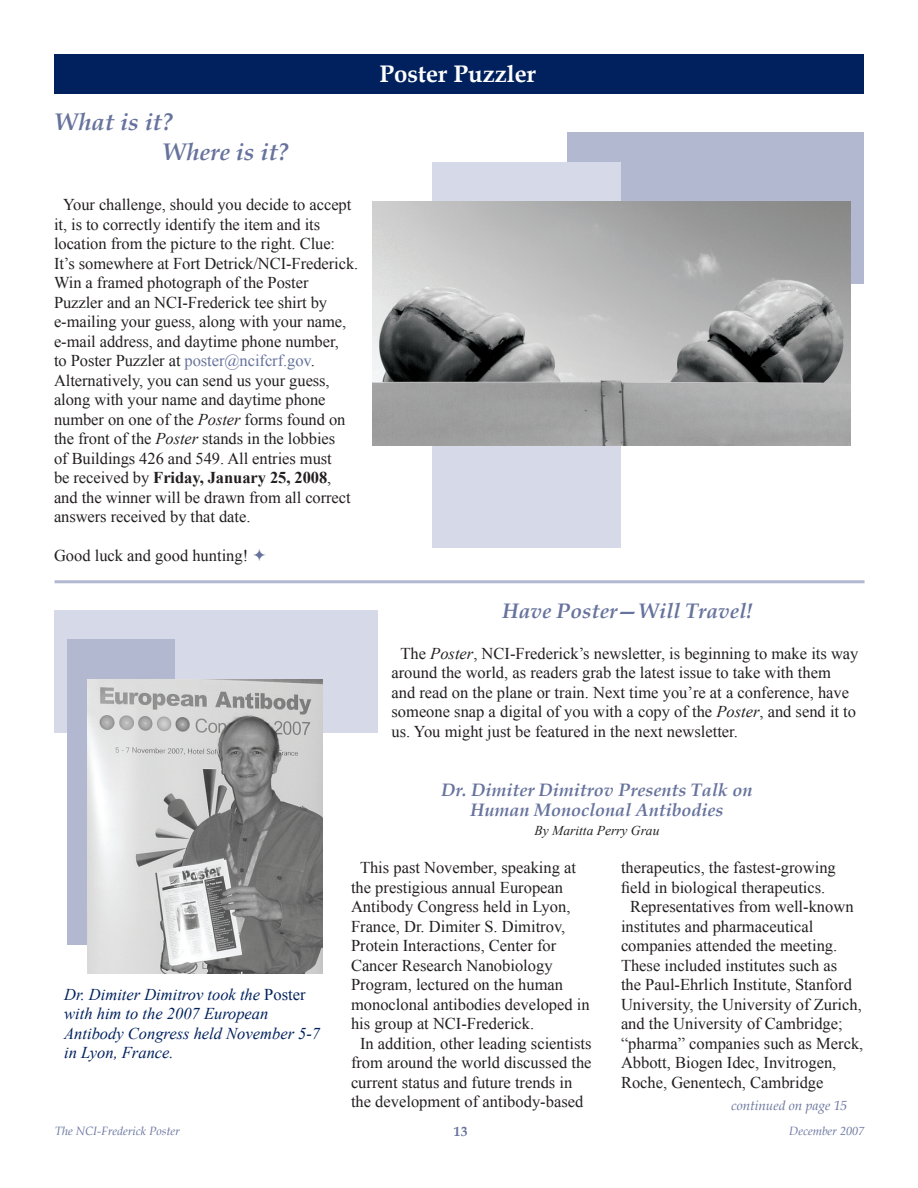
<style>
.page{position:relative;width:918px;height:1188px;background:#fff}
.page>*{position:absolute;margin:0;border:0;box-sizing:border-box;transform-origin:0 0}
._14pt_2_Line_Subhead{font:italic 700 24px "Book Antiqua";color:#67739d}
._16pt_White_Heading{font:700 24px "Book Antiqua";color:#fff}
._14pt_Subhead{font:italic 700 21px "Book Antiqua";color:#67739d}
._12pt_SubSubhead{font:italic 700 18px/19.5px "Book Antiqua";color:#67739d;text-align:center}
.Main_Text{font:16.5px/19.5px "Times New Roman";color:#231f20}
.Captions{font:italic 16.5px/19.5px "Times New Roman";color:#00215d}
._12pt_SubSubhead-2{font:italic 13.5px "Times New Roman";color:#231f20}
.jumpline_from{font:italic 13.5px "Book Antiqua";color:#67739d}
.t1{font:700 13.5px "Book Antiqua";color:#67739d}
.t2{font:italic 12px "Book Antiqua";color:#67739d}
.s1{color:#67739d}
.s2{font-style:italic}
.s3{font-weight:700}
.s4{font-style:normal}
</style>
<div class="page">
<div style="left:567px;top:132px;width:297px;height:152px;background:#b3b8d1"></div>
<div style="left:432px;top:162px;width:189px;height:386px;background:#d6d9e7"></div>
<div style="left:54px;top:610px;width:324px;height:123px;background:#d6d9e7"></div>
<div style="left:68px;top:639px;width:107px;height:306px;background:#b3b8d1"></div>
<div style="left:54px;top:54px;width:810px;height:39px;background:#00215d"></div>
<hr style="left:55px;top:580px;width:810px;height:3px;background:#b3b8d1">
<img style="left:372px;top:202px;width:478px;height:244px">
<img style="left:87px;top:679px;width:236px;height:294px">
<p class="_14pt_2_Line_Subhead" style="left:54px;top:105px;width:120px">What is it?</p>
<p class="_14pt_2_Line_Subhead" style="left:162px;top:135px;width:128px">Where is it?</p>
<p class="Main_Text" style="left:54px;top:194px;width:306px;text-indent:9px">Your challenge, should you decide to accept it, is to correctly identify the item and its location from the picture to the right. Clue:<br>It’s somewhere at Fort Detrick/NCI-Frederick.<br>Win a framed photograph of the Poster Puzzler and an NCI-Frederick tee shirt by e-mailing your guess, along with your name, e-mail address, and daytime phone number,<br>to Poster Puzzler at <span class="s1">poster@ncifcrf.gov</span>.<br>Alternatively, you can send us your guess, along with your name and daytime phone number on one of the <span class="s2">Poster</span> forms found on the front of the <span class="s2">Poster</span> stands in the lobbies<br>of Buildings 426 and 549. All entries must<br>be received by <span class="s3">Friday, January 25, 2008</span>, and the winner will be drawn from all correct answers received by that date.</p>
<p class="Main_Text" style="left:54px;top:545px;width:196px">Good luck and good hunting!</p>
<p class="_16pt_White_Heading" style="left:380px;top:58px;width:158px">Poster Puzzler</p>
<p class="_14pt_Subhead" style="left:502px;top:596px;width:252px">Have Poster—Will Travel!</p>
<p class="Main_Text" style="left:392px;top:643px;width:469px;text-indent:9px">The <span class="s2">Poster</span>, NCI-Frederick’s newsletter, is beginning to make its way around the world, as readers grab the latest issue to take with them and read on the plane or train. Next time you’re at a conference, have someone snap a digital of you with a copy of the <span class="s2">Poster</span>, and send it to us. You might just be featured in the next newsletter.</p>
<p class="Captions" style="left:64px;top:984px;width:258px">Dr. Dimiter Dimitrov took the <span class="s4">Poster </span>with him to the 2007 European<br>Antibody Congress held November 5-7 in Lyon, France.</p>
<p class="_12pt_SubSubhead" style="left:441px;top:780px;width:313px">Dr. Dimiter Dimitrov Presents Talk on<br>Human Monoclonal Antibodies</p>
<p class="_12pt_SubSubhead-2" style="left:535px;top:821px;width:126px">By Maritta Perry Grau</p>
<p class="Main_Text" style="left:351px;top:857px;width:240px;text-indent:9px">This past November, speaking at the prestigious annual European<br>Antibody Congress held in Lyon,<br>France, Dr. Dimiter S. Dimitrov,<br>Protein Interactions, Center for<br>Cancer Research Nanobiology<br>Program, lectured on the human monoclonal antibodies developed in his group at NCI-Frederick.</p>
<p class="Main_Text" style="left:351px;top:1033px;width:242px;text-indent:9px">In addition, other leading scientists from around the world discussed the current status and future trends in the development of antibody-based</p>
<p class="Main_Text" style="left:621px;top:857px;width:216px">therapeutics, the fastest-growing field in biological therapeutics.</p>
<p class="Main_Text" style="left:621px;top:896px;width:244px;text-indent:9px">Representatives from well-known institutes and pharmaceutical companies attended the meeting.<br>These included institutes such as<br>the Paul-Ehrlich Institute, Stanford University, the University of Zurich, and the University of Cambridge; “pharma” companies such as Merck, Abbott, Biogen Idec, Invitrogen, Roche, Genentech, Cambridge</p>
<p class="jumpline_from" style="left:731px;top:1096px;width:118px">continued on page 15</p>
<p class="t2" style="left:55px;top:1123px;width:126px">The NCI-Frederick Poster</p>
<p class="t1" style="left:454px;top:1123px;width:15px">13</p>
<p class="t2" style="left:789px;top:1123px;width:76px">December 2007</p>
</div>
